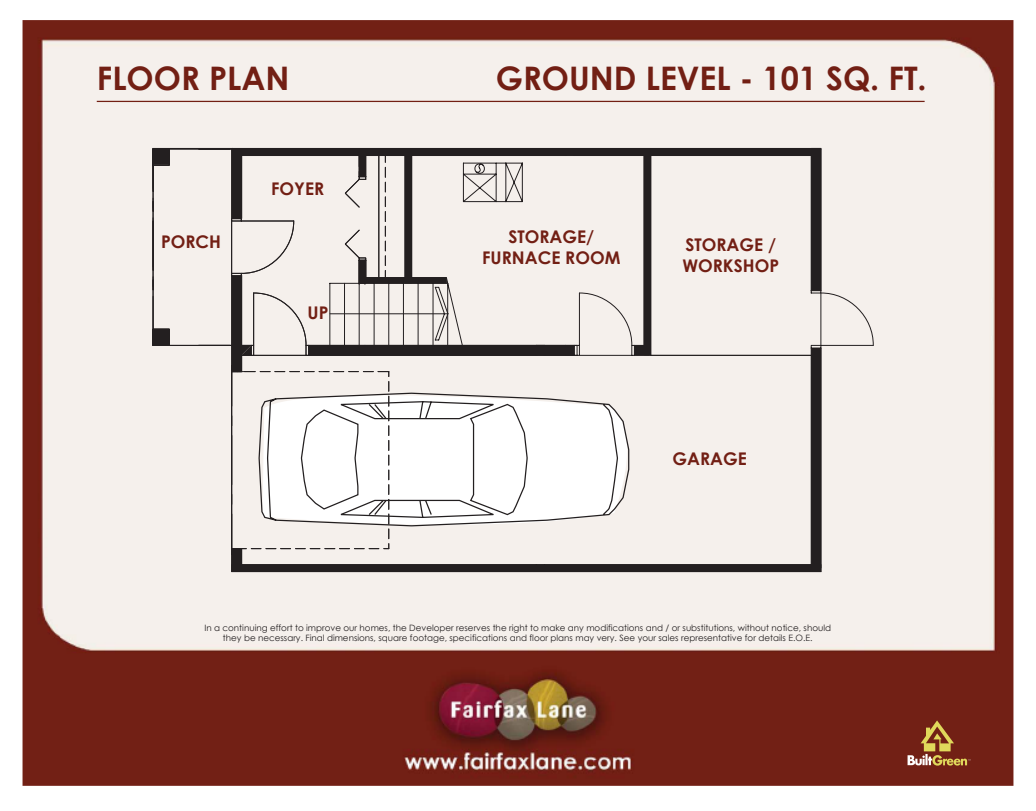
<style>
.page{position:relative;width:1036px;height:811px;background:#fff}
.page>*{position:absolute;margin:0;border:0;box-sizing:border-box;transform-origin:0 0}
.t1{font:700 32.38px "Century Gothic";color:#721f14}
.t2{font:700 17.5px/20.9px "Century Gothic";color:#721f14}
.t3{font:8.75px/10.5px "Century Gothic";color:#231f20;text-align:center}
</style>
<div class="page">
<img style="left:23px;top:20px;width:990px;height:765px">
<svg style="left:907px;top:720px;width:63px;height:45px;background:#90512f"></svg>
<div style="left:152px;top:149px;width:79px;height:422px;background:#f5f0ec"></div>
<svg style="left:231px;top:149px;width:642px;height:422px"></svg>
<hr style="left:97px;top:101px;width:827px;height:1px;background:#721f14">
<div style="left:153px;top:148px;width:16px;height:17px;background:#231f20"></div>
<div style="left:232px;top:148px;width:588px;height:7px;background:#231f20"></div>
<div style="left:231px;top:148px;width:11px;height:70px;background:#231f20"></div>
<hr style="left:152px;top:148px;width:81px;height:1px;background:#231f20">
<div style="left:153px;top:329px;width:16px;height:16px;background:#231f20"></div>
<div style="left:231px;top:275px;width:11px;height:97px;background:#231f20"></div>
<div style="left:359px;top:151px;width:7px;height:26px;background:#231f20"></div>
<svg style="left:358px;top:260px;width:8px;height:24px"></svg>
<div style="left:405px;top:154px;width:7px;height:129px;background:#231f20"></div>
<div style="left:309px;top:345px;width:265px;height:10px;background:#231f20"></div>
<div style="left:644px;top:153px;width:7px;height:202px;background:#231f20"></div>
<div style="left:634px;top:345px;width:14px;height:10px;background:#231f20"></div>
<div style="left:810px;top:148px;width:11px;height:142px;background:#231f20"></div>
<div style="left:810px;top:348px;width:11px;height:220px;background:#231f20"></div>
<div style="left:231px;top:564px;width:590px;height:8px;background:#231f20"></div>
<div style="left:231px;top:548px;width:11px;height:23px;background:#231f20"></div>
<div style="left:359px;top:277px;width:87px;height:6px;background:#231f20"></div>
<div style="left:359px;top:260px;width:7px;height:22px;background:#231f20"></div>
<h1 class="t1" style="left:97px;top:54px;width:194px">FLOOR PLAN</h1>
<h1 class="t1" style="left:495px;top:54px;width:432px">GROUND LEVEL - 101 SQ. FT.</h1>
<h2 class="t2" style="left:161px;top:231px;width:62px">PORCH</h2>
<h2 class="t2" style="left:271px;top:178px;width:55px">FOYER</h2>
<h2 class="t2" style="left:307px;top:301px;width:22px">UP</h2>
<h2 class="t2" style="left:482px;top:226px;width:140px;text-align:center">STORAGE/<br>FURNACE ROOM</h2>
<h2 class="t2" style="left:682px;top:233px;width:98px">STORAGE /<br>WORKSHOP</h2>
<h2 class="t2" style="left:672px;top:447px;width:76px">GARAGE</h2>
<p class="t3" style="left:204px;top:622px;width:628px">In a continuing effort to improve our homes, the Developer reserves the right to make any modifications and / or substitutions, without notice, should they be necessary. Final dimensions, square footage, specifications and floor plans may very. See your sales representative for details E.O.E.</p>
</div>
